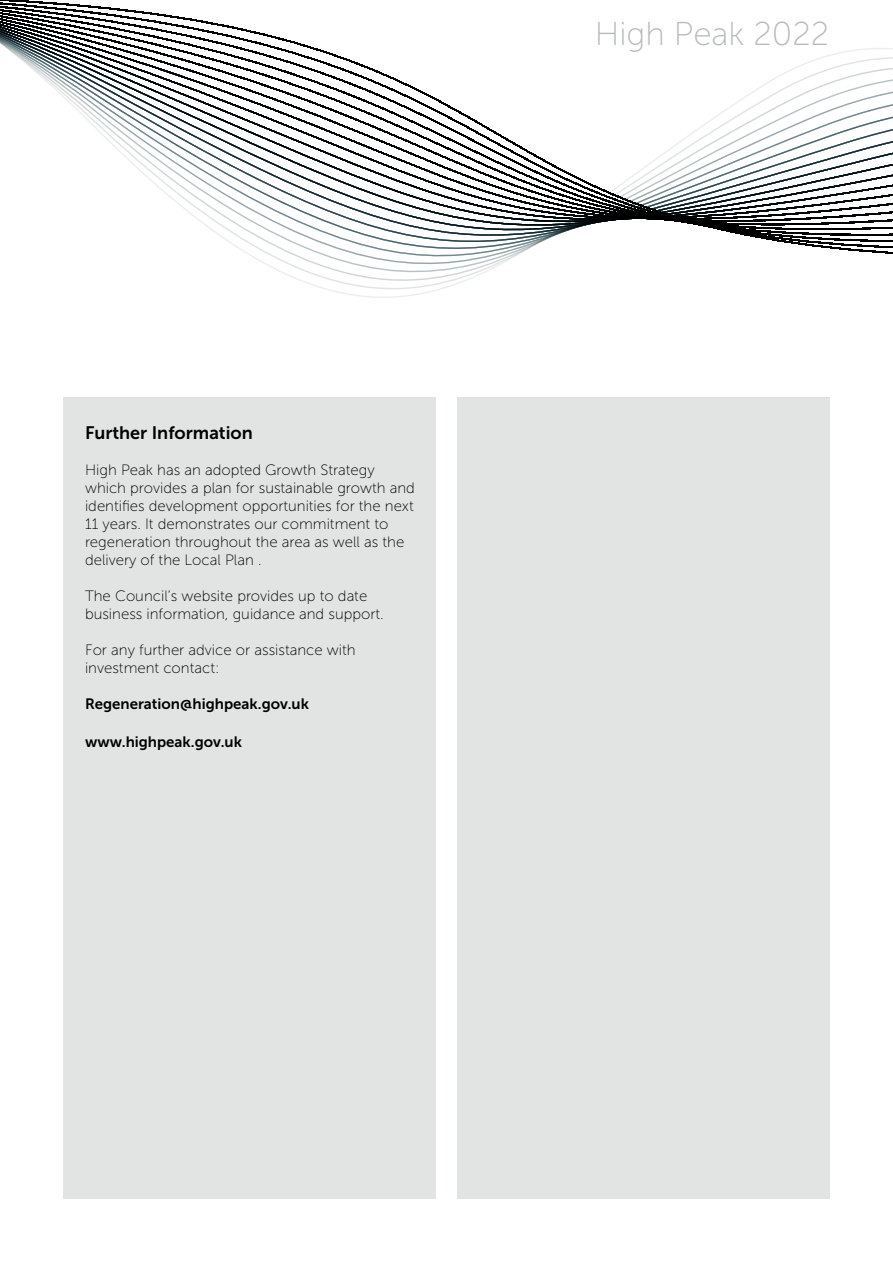
<style>
.page{position:relative;width:893px;height:1263px;background:#fff}
.page>*{position:absolute;margin:0;border:0;box-sizing:border-box;transform-origin:0 0}
.t1{font:33px "Museo Sans 100";color:#b8baba}
.t2{font:18px "Museo Sans 700";color:#000}
.t3{font:15px/18px "Museo Sans 100";color:#000}
.t4{font:15px "Museo Sans 700";color:#000}
</style>
<div class="page">
<svg style="left:0;top:0;width:893px;height:298px"></svg>
<div style="left:64px;top:398px;width:372px;height:801px;background:#e2e3e3"></div>
<div style="left:457px;top:398px;width:372px;height:801px;background:#e2e3e3"></div>
<p class="t2" style="left:85px;top:422px;width:169px">Further Information</p>
<p class="t3" style="left:85px;top:461px;width:331px">High Peak has an adopted Growth Strategy which provides a plan for sustainable growth and identifies development opportunities for the next 11 years. It demonstrates our commitment to regeneration throughout the area as well as the delivery of the Local Plan .</p>
<p class="t3" style="left:85px;top:587px;width:300px">The Council’s website provides up to date business information, guidance and support.</p>
<p class="t3" style="left:85px;top:641px;width:272px">For any further advice or assistance with investment contact:</p>
<p class="t4" style="left:85px;top:695px;width:225px">Regeneration@highpeak.gov.uk</p>
<p class="t4" style="left:85px;top:733px;width:158px">www.highpeak.gov.uk</p>
<h1 class="t1" style="left:595px;top:17px;width:236px">High Peak 2022</h1>
</div>
